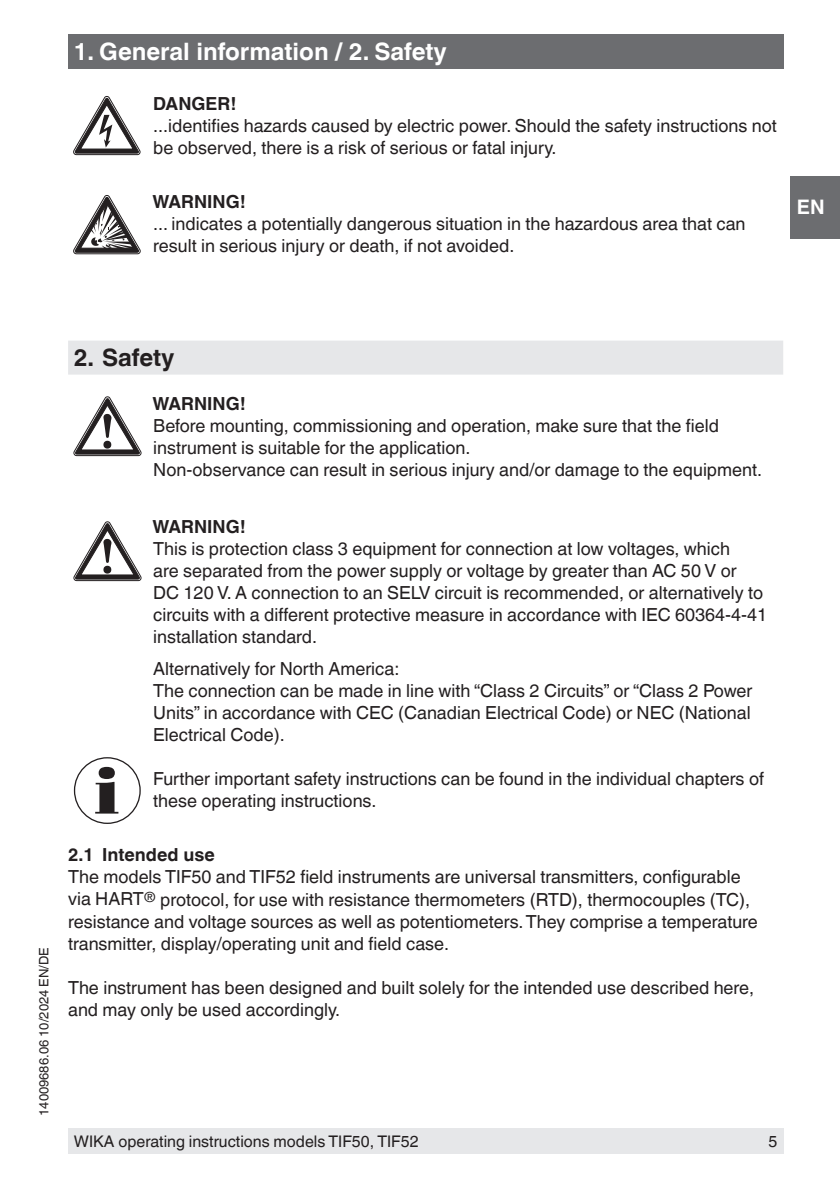
<style>
.page{position:relative;width:840px;height:1191px;background:#fff}
.page>*{position:absolute;margin:0;border:0;box-sizing:border-box;transform-origin:0 0}
.t1{font:700 24px "Helvetica World";color:#fff}
.t2{font:700 24px "Helvetica World";color:#231f20}
.t3{font:700 20px "Helvetica World";color:#fff}
.t4{font:18px/22px "Helvetica World";color:#231f20}
.t5{font:700 18px "Helvetica World";color:#231f20}
.t6{font:16px "Helvetica World";color:#231f20}
.t7{font:13px "Helvetica World";color:#231f20}
</style>
<div class="page">
<div style="left:68px;top:1128px;width:714px;height:26px;background:#e6e7e9"></div>
<div style="left:68px;top:34px;width:714px;height:34px;background:#6c6d70"></div>
<div style="left:790px;top:176px;width:49px;height:62px;background:#6c6d70"></div>
<div style="left:68px;top:340px;width:714px;height:34px;background:#e6e7e9"></div>
<svg style="left:73px;top:96px;width:67px;height:59px"></svg>
<svg style="left:73px;top:195px;width:67px;height:59px"></svg>
<svg style="left:74px;top:397px;width:67px;height:59px"></svg>
<svg style="left:74px;top:521px;width:67px;height:60px"></svg>
<svg style="left:95px;top:767px;width:23px;height:46px"></svg>
<div style="left:74px;top:757px;width:67px;height:67px;border:1px solid #231f20;border-radius:50%"></div>
<h1 class="t1" style="left:74px;top:37px;width:374px">1. General information / 2. Safety</h1>
<p class="t5" style="left:153px;top:93px;width:84px">DANGER!</p>
<p class="t4" style="left:153px;top:115px;width:624px">...identifies hazards caused by electric power. Should the safety instructions not be observed, there is a risk of serious or fatal injury.</p>
<p class="t5" style="left:152px;top:191px;width:95px">WARNING!</p>
<p class="t4" style="left:153px;top:213px;width:593px">... indicates a potentially dangerous situation in the hazardous area that can result in serious injury or death, if not avoided.</p>
<p class="t3" style="left:796px;top:196px;width:29px">EN</p>
<p class="t7" style="left:37px;top:1115px;width:170px;rotate:-90deg">14009686.06 10/2024 EN/DE</p>
<h1 class="t2" style="left:74px;top:344px;width:102px">2. Safety</h1>
<p class="t5" style="left:152px;top:393px;width:95px">WARNING!</p>
<p class="t4" style="left:153px;top:415px;width:610px">Before mounting, commissioning and operation, make sure that the field instrument is suitable for the application.<br>Non-observance can result in serious injury and/or damage to the equipment.</p>
<p class="t5" style="left:152px;top:516px;width:95px">WARNING!</p>
<p class="t4" style="left:153px;top:538px;width:615px">This is protection class 3 equipment for connection at low voltages, which<br>are separated from the power supply or voltage by greater than AC 50 V or<br>DC 120 V. A connection to an SELV circuit is recommended, or alternatively to circuits with a different protective measure in accordance with IEC 60364-4-41 installation standard.</p>
<p class="t4" style="left:153px;top:658px;width:600px">Alternatively for North America:<br>The connection can be made in line with “Class 2 Circuits” or “Class 2 Power Units” in accordance with CEC (Canadian Electrical Code) or NEC (National Electrical Code).</p>
<p class="t4" style="left:153px;top:768px;width:612px">Further important safety instructions can be found in the individual chapters of these operating instructions.</p>
<p class="t5" style="left:68px;top:844px;width:148px">2.1 Intended use</p>
<p class="t4" style="left:68px;top:866px;width:691px">The models TIF50 and TIF52 field instruments are universal transmitters, configurable via HART<sup>®</sup> protocol, for use with resistance thermometers (RTD), thermocouples (TC), resistance and voltage sources as well as potentiometers. They comprise a temperature transmitter, display/operating unit and field case.</p>
<p class="t4" style="left:68px;top:976px;width:687px">The instrument has been designed and built solely for the intended use described here, and may only be used accordingly.</p>
<p class="t6" style="left:74px;top:1132px;width:346px">WIKA operating instructions models TIF50, TIF52</p>
<p class="t6" style="left:768px;top:1132px;width:10px">5</p>
</div>
